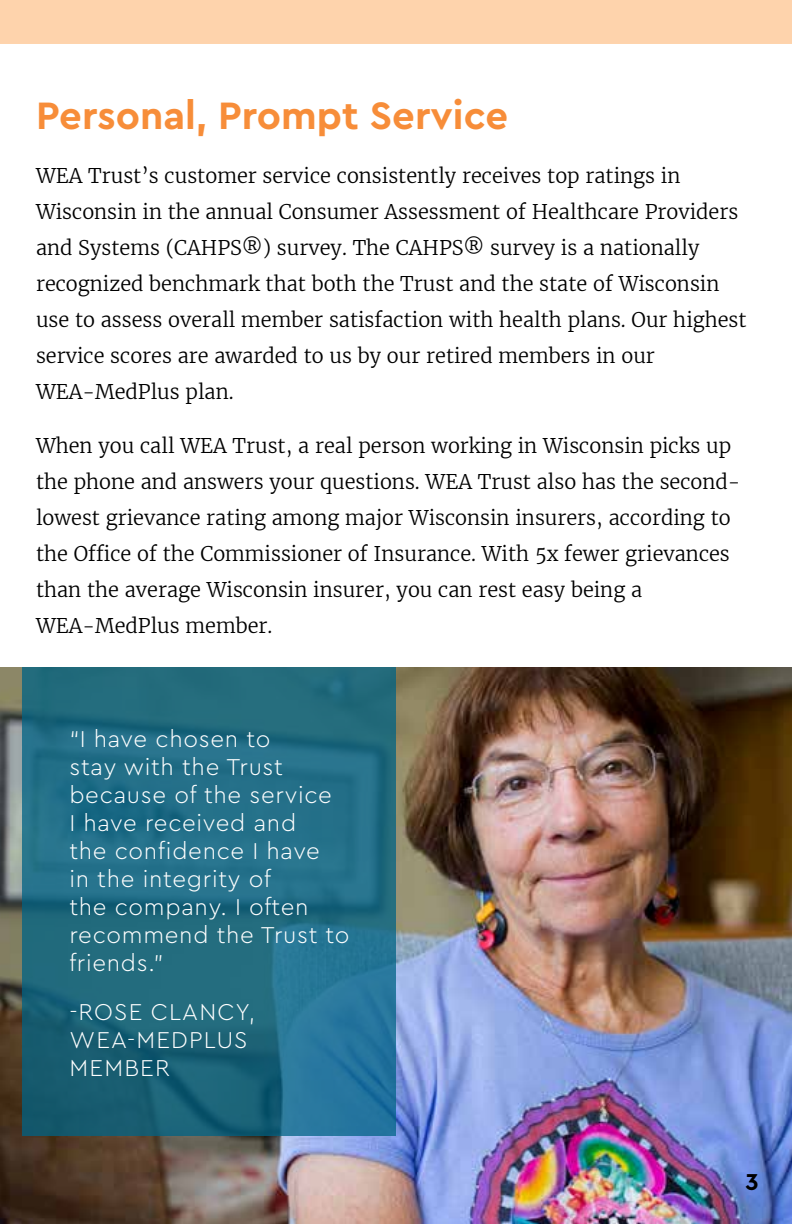
<style>
.page{position:relative;width:792px;height:1224px;background:#fff}
.page>*{position:absolute;margin:0;border:0;box-sizing:border-box;transform-origin:0 0}
.t1{font:700 40px "Cera CY";color:#f78d39}
.t2{font:300 24px/28px "Cera";letter-spacing:.03em;color:#fff}
.t3{font:300 24px/28px "Cera";letter-spacing:.05em;color:#fff}
.t4{font:700 24px "Cera";color:#000}
.t5{font:300 20px/36px "Merriweather";color:#000}
</style>
<div class="page">
<div style="left:0;top:0;width:792px;height:44px;background:#fed3ac"></div>
<img style="left:0;top:667px;width:792px;height:557px">
<svg style="left:23px;top:667px;width:373px;height:469px;background:#206b83"></svg>
<h1 class="t1" style="left:36px;top:93px;width:474px">Personal, Prompt Service</h1>
<p class="t5" style="left:36px;top:158px;width:712px">WEA Trust’s customer service consistently receives top ratings in Wisconsin in the annual Consumer Assessment of Healthcare Providers and Systems (CAHPS®) survey. The CAHPS® survey is a nationally recognized benchmark that both the Trust and the state of Wisconsin use to assess overall member satisfaction with health plans. Our highest service scores are awarded to us by our retired members in our WEA-MedPlus plan.</p>
<p class="t5" style="left:36px;top:428px;width:706px">When you call WEA Trust, a real person working in Wisconsin picks up the phone and answers your questions. WEA Trust also has the second&shy;lowest grievance rating among major Wisconsin insurers, according to the Office of the Commissioner of Insurance. With 5x fewer grievances than the average Wisconsin insurer, you can rest easy being a WEA-MedPlus member.</p>
<p class="t2" style="left:69px;top:724px;width:282px">“I have chosen to<br>stay with the Trust because of the service<br>I have received and<br>the confidence I have<br>in the integrity of<br>the company. I often recommend the Trust to friends.”</p>
<p class="t3" style="left:69px;top:997px;width:188px">-ROSE CLANCY,<br>WEA-MEDPLUS<br>MEMBER</p>
<p class="t4" style="left:746px;top:1163px;width:14px">3</p>
</div>
